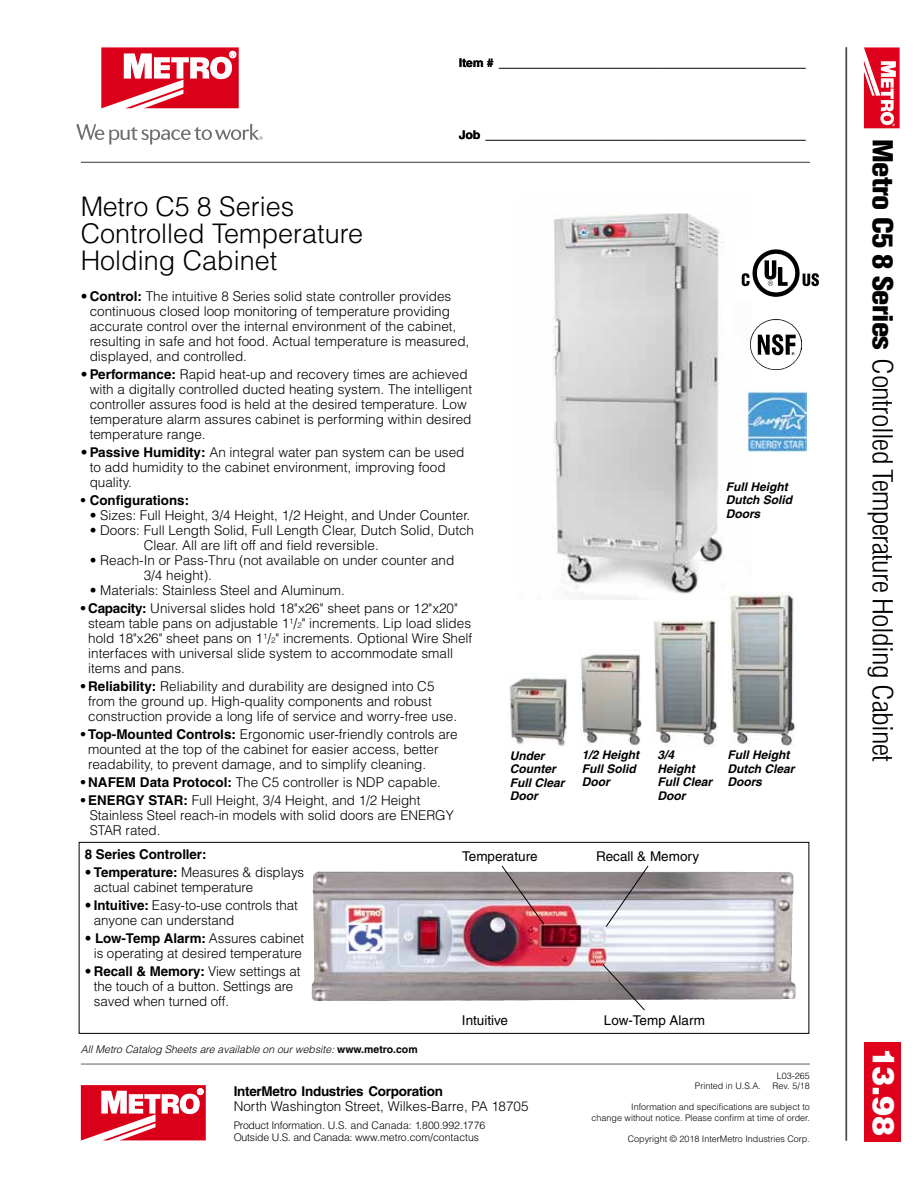
<style>
.page{position:relative;width:918px;height:1188px;background:#fff}
.page>*{position:absolute;margin:0;border:0;box-sizing:border-box;transform-origin:0 0}
.t1{font:900 30px "Helvetica";color:#fff}
.t2{font:300 27px/27px "Helvetica";color:#000}
.t3{font:300 condensed 27px "Helvetica";letter-spacing:-.02em;color:#000;scale:1.13 1}
.t4{font:300 13.5px/15px "Helvetica";color:#000}
.t5{font:700 13.5px "Helvetica";letter-spacing:-.02em;color:#000}
.t6{font:13.5px "Helvetica";color:#000}
.t7{font:700 13.5px "Helvetica";color:#000}
.t8{font:italic 700 12px/13.5px "Helvetica";color:#000}
.t9{font:700 12px "Helvetica";color:#000}
.t10{font:300 10.5px/12px "Helvetica";letter-spacing:-.02em;color:#000}
.t11{font:italic 300 10.5px "Helvetica";color:#000}
.t12{font:300 9px/10.5px "Helvetica";color:#000;text-align:right}
.s1{font-weight:700}
.s2{font-size:7.8px}
.s3{font-weight:700;font-style:normal}
.s4{font-weight:900}
</style>
<div class="page">
<img style="left:552px;top:213px;width:200px;height:386px">
<img style="left:733px;top:237px;width:86px;height:65px">
<img style="left:751px;top:319px;width:50px;height:50px">
<img style="left:748px;top:392px;width:58px;height:60px">
<hr style="left:81px;top:162px;width:729px;height:1px;background:#6e6e6e">
<hr style="left:846px;top:47px;width:1px;height:1094px;background:#6e6e6e">
<svg style="left:101px;top:47px;width:138px;height:61px"></svg>
<svg style="left:76px;top:124px;width:187px;height:20px"></svg>
<svg style="left:81px;top:1085px;width:125px;height:55px"></svg>
<hr style="left:81px;top:1064px;width:729px;height:1px;background:#606060">
<div style="left:864px;top:1042px;width:37px;height:100px;background:#df001b"></div>
<svg style="left:864px;top:47px;width:36px;height:81px"></svg>
<img style="left:653px;top:620px;width:65px;height:127px">
<img style="left:509px;top:676px;width:58px;height:70px">
<img style="left:580px;top:650px;width:61px;height:96px">
<img style="left:728px;top:593px;width:67px;height:152px">
<div style="left:79px;top:842px;width:730px;height:192px;border:1px solid #000"></div>
<img style="left:312px;top:871px;width:484px;height:130px">
<svg style="left:501px;top:865px;width:44px;height:60px;background:#b6878d"></svg>
<svg style="left:605px;top:865px;width:44px;height:63px"></svg>
<svg style="left:602px;top:964px;width:44px;height:47px"></svg>
<p class="t9" style="left:459px;top:55px;width:348px">Item # ______________________________________________</p>
<p class="t9" style="left:459px;top:127px;width:348px">Job ________________________________________________</p>
<h2 class="t2" style="left:81px;top:192px;width:284px">Metro C5 8 Series<br>Controlled Temperature<br>Holding Cabinet</h2>
<p class="t4" style="left:90px;top:289px;width:381px;text-indent:-9px">• <span class="s1">Control:</span> The intuitive 8 Series solid state controller provides continuous closed loop monitoring of temperature providing accurate control over the internal environment of the cabinet, resulting in safe and hot food. Actual temperature is measured, displayed, and controlled.</p>
<p class="t4" style="left:90px;top:366px;width:384px;text-indent:-9px">• <span class="s1">Performance:</span> Rapid heat-up and recovery times are achieved with a digitally controlled ducted heating system. The intelligent controller assures food is held at the desired temperature. Low temperature alarm assures cabinet is performing within desired temperature range.</p>
<p class="t4" style="left:90px;top:444px;width:376px;text-indent:-9px">• <span class="s1">Passive Humidity:</span> An integral water pan system can be used to add humidity to the cabinet environment, improving food quality.</p>
<p class="t7" style="left:81px;top:492px;width:110px">• Configurations:</p>
<p class="t4" style="left:90px;top:508px;width:382px">• Sizes: Full Height, 3/4 Height, 1/2 Height, and Under Counter.</p>
<p class="t4" style="left:144px;top:523px;width:332px;text-indent:-54px">• Doors: Full Length Solid, Full Length Clear, Dutch Solid, Dutch<br>Clear. All are lift off and field reversible.</p>
<p class="t4" style="left:144px;top:553px;width:312px;text-indent:-54px">• Reach-In or Pass-Thru (not available on under counter and<br>3/4 height).</p>
<p class="t4" style="left:90px;top:583px;width:257px">• Materials: Stainless Steel and Aluminum.</p>
<p class="t4" style="left:88px;top:600px;width:386px;text-indent:-8px"><span class="s1">• Capacity:</span> Universal slides hold 18"x26" sheet pans or 12"x20" steam table pans on adjustable 1<sup>1</sup>/<span class="s2">2</span>" increments. Lip load slides hold 18"x26" sheet pans on 1<sup>1</sup>/<span class="s2">2</span>" increments. Optional Wire Shelf interfaces with universal slide system to accommodate small items and pans.</p>
<p class="t4" style="left:88px;top:679px;width:370px;text-indent:-8px"><span class="s1">• Reliability:</span> Reliability and durability are designed into C5 from the ground up. High-quality components and robust construction provide a long life of service and worry-free use.</p>
<p class="t4" style="left:88px;top:726px;width:371px;text-indent:-8px"><span class="s1">• Top-Mounted Controls:</span> Ergonomic user-friendly controls are mounted at the top of the cabinet for easier access, better readability, to prevent damage, and to simplify cleaning.</p>
<p class="t4" style="left:81px;top:774px;width:362px"><span class="s1">• NAFEM Data Protocol:</span> The C5 controller is NDP capable.</p>
<p class="t5" style="left:81px;top:792px;width:27px">•Ener</p>
<p class="t5" style="left:125px;top:792px;width:42px">gy Star</p>
<p class="t4" style="left:90px;top:793px;width:366px;text-indent:94px"><span class="s1">:</span> Full Height, 3/4 Height, and 1/2 Height<br>Stainless Steel reach-in models with solid doors are ENERGY<br>STAR rated.</p>
<p class="t8" style="left:726px;top:479px;width:68px">Full Height<br>Dutch Solid<br>Doors</p>
<p class="t8" style="left:510px;top:748px;width:56px">Under<br>Counter<br>Full Clear<br>Door</p>
<p class="t8" style="left:582px;top:748px;width:59px">1/2 Height<br>Full Solid<br>Door</p>
<p class="t8" style="left:658px;top:748px;width:56px">3/4<br>Height<br>Full Clear<br>Door</p>
<p class="t8" style="left:727px;top:748px;width:69px">Full Height<br>Dutch Clear<br>Doors</p>
<p class="t5" style="left:85px;top:846px;width:123px">8 Series Controller:</p>
<p class="t4" style="left:94px;top:864px;width:212px;text-indent:-9px">• <span class="s1">Temperature:</span> Measures &amp; displays actual cabinet temperature</p>
<p class="t4" style="left:94px;top:897px;width:206px;text-indent:-9px">• <span class="s1">Intuitive:</span> Easy-to-use controls that anyone can understand</p>
<p class="t4" style="left:85px;top:930px;width:221px;text-align:center">• <span class="s1">Low-Temp Alarm:</span> Assures cabinet is operating at desired temperature</p>
<p class="t4" style="left:94px;top:963px;width:208px;text-indent:-9px">• <span class="s1">Recall &amp; Memory:</span> View settings at the touch of a button. Settings are saved when turned off.</p>
<p class="t11" style="left:81px;top:1043px;width:338px">All Metro Catalog Sheets are available on our website: <span class="s3">www.metro.com</span></p>
<p class="t6" style="left:462px;top:848px;width:77px">Temperature</p>
<p class="t6" style="left:596px;top:848px;width:105px">Recall &amp; Memory</p>
<p class="t6" style="left:462px;top:1012px;width:48px">Intuitive</p>
<p class="t6" style="left:604px;top:1012px;width:103px">Low-Temp Alarm</p>
<p class="t12" style="left:777px;top:1070px;width:35px">L03-265</p>
<p class="t5" style="left:234px;top:1083px;width:211px">InterMetro Industries Corporation</p>
<p class="t4" style="left:234px;top:1099px;width:296px">North Washington Street, Wilkes-Barre, PA 18705</p>
<p class="t10" style="left:234px;top:1119px;width:253px">Product Information. U.S. and Canada: 1.800.992.1776<br>Outside U.S. and Canada: www.metro.com/contactus</p>
<p class="t12" style="left:695px;top:1081px;width:68px">Printed in U.S.A.</p>
<p class="t12" style="left:772px;top:1081px;width:39px">Rev. 5/18</p>
<p class="t12" style="left:592px;top:1102px;width:220px">Information and specifications are subject to<br>change without notice. Please confirm at time of order.</p>
<p class="t12" style="left:628px;top:1133px;width:184px">Copyright © 2018 InterMetro Industries Corp.</p>
<h2 class="t3" style="left:898px;top:139px;width:552px;rotate:90deg"><span class="s4">Metro C5 8 Series</span> Controlled Temperature Holding Cabinet</h2>
<h1 class="t1" style="left:903px;top:1048px;width:89px;rotate:90deg">13.98</h1>
</div>
